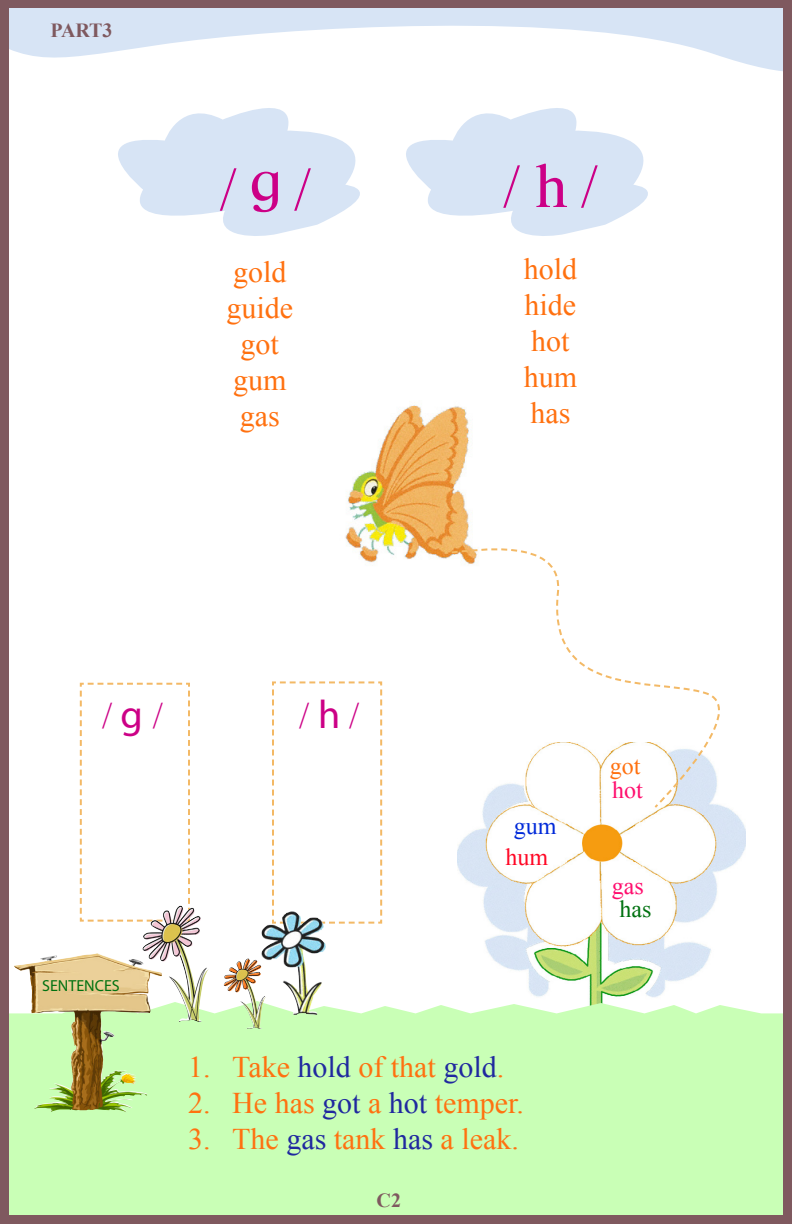
<style>
.page{position:relative;width:792px;height:1224px;background:#fff}
.page>*{position:absolute;margin:0;border:0;box-sizing:border-box;transform-origin:0 0}
.t1{font:60px "Times New Roman";color:#cc0086}
.t2{font:60px "Times Phonetic IPA";color:#cc0086}
.t3{font:36px "Times New Roman";color:#cc0086}
.t4{font:30px/36px "Times New Roman";color:#ff7110;text-align:center}
.t5{font:24px "Times New Roman";color:#ff0e6e}
.t6{font:24px "Times New Roman";color:#007110}
.t7{font:24px "Times New Roman";color:#002ad9}
.t8{font:24px "Times New Roman";color:#ff0725}
.t9{font:24px "Times New Roman";color:#ff7110}
.t10{font:700 20px "Times New Roman";color:#7f595f}
.t11{font:16px "Myriad Pro";color:#007110}
.s1{font-family:"Times Phonetic IPA"}
.s2{font-family:"Myriad Pro";font-size:40px}
.s3{color:#20299f}
</style>
<div class="page">
<svg style="left:79px;top:682px;width:111px;height:240px"></svg>
<svg style="left:272px;top:681px;width:111px;height:243px"></svg>
<svg style="left:8px;top:7px;width:776px;height:102px"></svg>
<img style="left:458px;top:806px;width:288px;height:191px">
<div style="left:8px;top:997px;width:776px;height:219px;background:#c9ffb6"></div>
<img style="left:345px;top:405px;width:124px;height:158px">
<svg style="left:450px;top:537px;width:67px;height:13px"></svg>
<svg style="left:711px;top:695px;width:11px;height:111px"></svg>
<svg style="left:443px;top:550px;width:268px;height:259px"></svg>
<svg style="left:393px;top:87px;width:288px;height:149px"></svg>
<svg style="left:74px;top:87px;width:319px;height:149px"></svg>
<div style="left:784px;top:0;width:8px;height:1224px;background:#7f595f"></div>
<div style="left:0;top:0;width:792px;height:7px;background:#7f595f"></div>
<div style="left:0;top:1216px;width:792px;height:8px;background:#7f595f"></div>
<div style="left:0;top:0;width:8px;height:1224px;background:#7f595f"></div>
<img style="left:14px;top:953px;width:133px;height:159px">
<img style="left:261px;top:911px;width:65px;height:104px">
<img style="left:141px;top:906px;width:68px;height:116px">
<img style="left:224px;top:958px;width:42px;height:71px">
<p class="t10" style="left:50px;top:16px;width:64px">PART3</p>
<h1 class="t1" style="left:220px;top:150px;width:93px">/ /</h1>
<h1 class="t2" style="left:249px;top:144px;width:35px">g</h1>
<p class="t4" style="left:226px;top:253px;width:68px">gold guide got gum gas</p>
<h1 class="t1" style="left:503px;top:147px;width:96px">/ <span class="s1">h</span>/</h1>
<p class="t4" style="left:524px;top:251px;width:55px;text-align:left">hold hide hot hum has</p>
<p class="t3" style="left:102px;top:692px;width:62px">/ <span class="s2">g</span> /</p>
<p class="t3" style="left:299px;top:692px;width:62px">/ <span class="s2">h</span> /</p>
<p class="t11" style="left:42px;top:977px;width:79px">SENTENCES</p>
<p class="t7" style="left:514px;top:810px;width:44px">gum</p>
<p class="t8" style="left:505px;top:841px;width:44px">hum</p>
<p class="t4" style="left:188px;top:1049px;width:318px">1. Take <span class="s3">hold</span> of that <span class="s3">gold</span>.</p>
<p class="t4" style="left:188px;top:1085px;width:337px">2. He has <span class="s3">got</span> a <span class="s3">hot</span> temper.</p>
<p class="t4" style="left:188px;top:1121px;width:332px">3. The <span class="s3">gas</span> tank <span class="s3">has</span> a leak.</p>
<p class="t10" style="left:377px;top:1187px;width:26px">C2</p>
<p class="t9" style="left:610px;top:750px;width:32px">got</p>
<p class="t5" style="left:612px;top:774px;width:32px">hot</p>
<p class="t5" style="left:612px;top:869px;width:33px">gas</p>
<p class="t6" style="left:620px;top:893px;width:33px">has</p>
</div>
